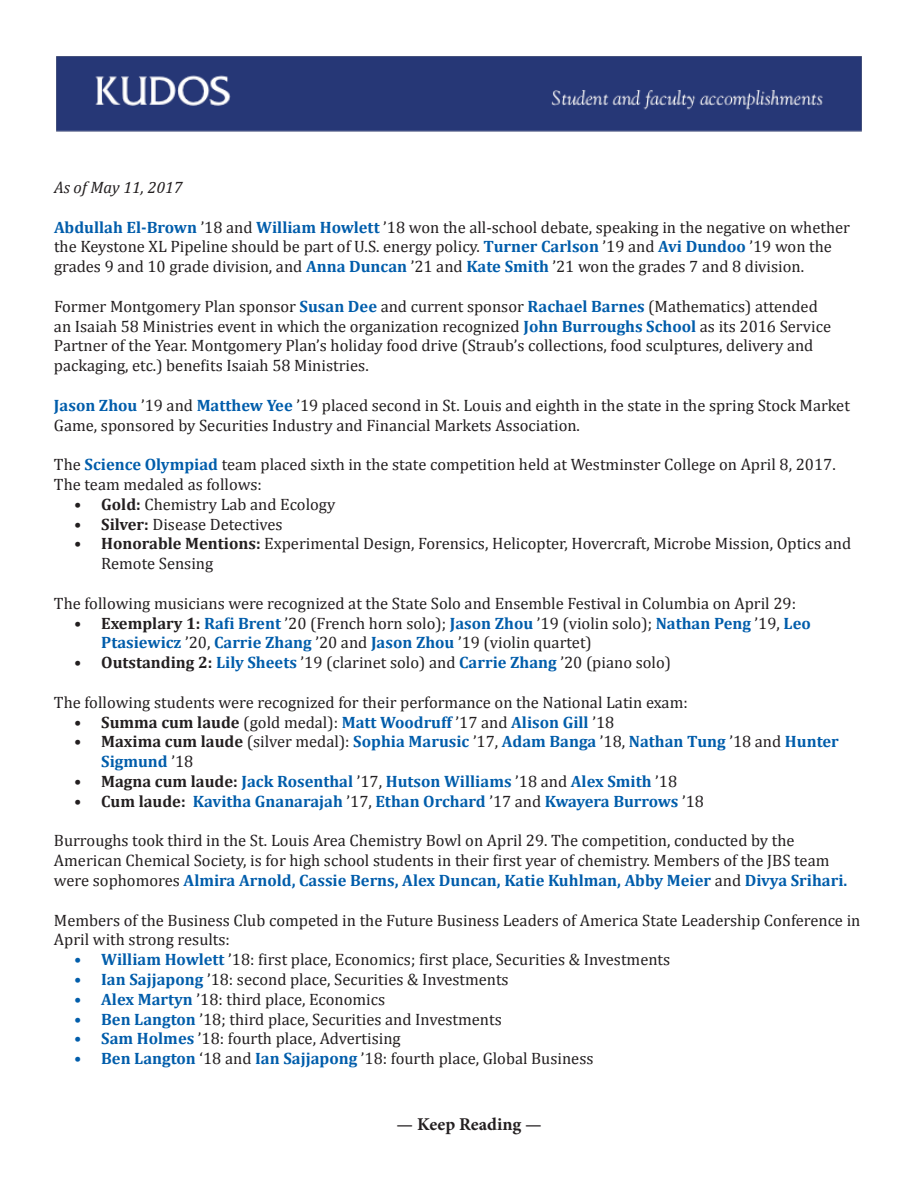
<style>
.page{position:relative;width:918px;height:1188px;background:#fff}
.page>*{position:absolute;margin:0;border:0;box-sizing:border-box;transform-origin:0 0}
.t1{font:700 18px "Minion Pro";color:#231f20}
.t2{font:16.5px/19.8px "Cambria";color:#231f20}
.t3{font:700 16.5px/19.8px "Cambria";color:#015dab}
.t4{font:italic 16.5px "Cambria";color:#231f20}
.s1{font-weight:700;color:#015dab}
.s2{font-weight:700}
.s3{color:#231f20}
.s4{font-weight:400;color:#231f20}
</style>
<div class="page">
<img style="left:56px;top:56px;width:806px;height:76px">
<p class="t4" style="left:54px;top:177px;width:130px">As of May 11, 2017</p>
<p class="t2" style="left:54px;top:217px;width:797px"><span class="s1">Abdullah El-Brown</span> ’18 and <span class="s1">William Howlett</span> ’18 won the all-school debate, speaking in the negative on whether the Keystone XL Pipeline should be part of U.S. energy policy. <span class="s1">Turner Carlson</span> ’19 and <span class="s1">Avi Dundoo</span> ’19 won the grades 9 and 10 grade division, and <span class="s1">Anna Duncan</span> ’21 and <span class="s1">Kate Smith</span> ’21 won the grades 7 and 8 division.</p>
<p class="t2" style="left:54px;top:296px;width:779px">Former Montgomery Plan sponsor <span class="s1">Susan Dee</span> and current sponsor <span class="s1">Rachael Barnes</span> (Mathematics) attended an Isaiah 58 Ministries event in which the organization recognized <span class="s1">John Burroughs School</span> as its 2016 Service Partner of the Year. Montgomery Plan’s holiday food drive (Straub’s collections, food sculptures, delivery and packaging, etc.) benefits Isaiah 58 Ministries.</p>
<p class="t2" style="left:54px;top:395px;width:797px"><span class="s1">Jason Zhou</span> ’19 and <span class="s1">Matthew Yee</span> ’19 placed second in St. Louis and eighth in the state in the spring Stock Market<br>Game, sponsored by Securities Industry and Financial Markets Association.</p>
<p class="t2" style="left:54px;top:455px;width:783px">The <span class="s1">Science Olympiad</span> team placed sixth in the state competition held at Westminster College on April 8, 2017.<br>The team medaled as follows:</p>
<p class="t2" style="left:74px;top:494px;width:263px"><span class="s2">• Gold:</span> Chemistry Lab and Ecology</p>
<p class="t2" style="left:74px;top:514px;width:210px"><span class="s2">• Silver:</span> Disease Detectives</p>
<p class="t2" style="left:101px;top:534px;width:752px;text-indent:-27px"><span class="s2">• Honorable Mentions:</span> Experimental Design, Forensics, Helicopter, Hovercraft, Microbe Mission, Optics and<br>Remote Sensing</p>
<p class="t2" style="left:54px;top:593px;width:744px">The following musicians were recognized at the State Solo and Ensemble Festival in Columbia on April 29:</p>
<p class="t2" style="left:101px;top:613px;width:711px;text-indent:-27px"><span class="s2">• Exemplary 1:</span> <span class="s1">Rafi Brent</span> ’20 (French horn solo); <span class="s1">Jason Zhou</span> ’19 (violin solo); <span class="s1">Nathan Peng</span> ’19, <span class="s1">Leo<br>Ptasiewicz</span> ’20, <span class="s1">Carrie Zhang</span> ’20 and <span class="s1">Jason Zhou</span> ’19 (violin quartet)</p>
<p class="t2" style="left:74px;top:653px;width:598px"><span class="s2">• Outstanding 2:</span> <span class="s1">Lily Sheets</span> ’19 (clarinet solo) and <span class="s1">Carrie Zhang</span> ’20 (piano solo)</p>
<p class="t2" style="left:54px;top:692px;width:635px">The following students were recognized for their performance on the National Latin exam:</p>
<p class="t3" style="left:74px;top:712px;width:542px"><span class="s3">• Summa cum laude</span> <span class="s4">(gold medal):</span> Matt Woodruff <span class="s4">’17 and</span> Alison Gill <span class="s4">’18</span></p>
<p class="t3" style="left:101px;top:731px;width:739px;text-indent:-27px"><span class="s3">• Maxima cum laude</span> <span class="s4">(silver medal):</span> Sophia Marusic <span class="s4">’17,</span> Adam Banga <span class="s4">’18,</span> Nathan Tung <span class="s4">’18 and</span> Hunter<br>Sigmund <span class="s4">’18</span></p>
<p class="t3" style="left:74px;top:771px;width:605px"><span class="s3">• Magna cum laude:</span> Jack Rosenthal <span class="s4">’17,</span> Hutson Williams <span class="s4">’18 and</span> Alex Smith <span class="s4">’18</span></p>
<p class="t3" style="left:74px;top:791px;width:631px"><span class="s3">• Cum laude:</span> Kavitha Gnanarajah <span class="s4">’17,</span> Ethan Orchard <span class="s4">’17 and</span> Kwayera Burrows <span class="s4">’18</span></p>
<p class="t2" style="left:54px;top:831px;width:795px">Burroughs took third in the St. Louis Area Chemistry Bowl on April 29. The competition, conducted by the<br>American Chemical Society, is for high school students in their first year of chemistry. Members of the JBS team were sophomores <span class="s1">Almira Arnold, Cassie Berns, Alex Duncan, Katie Kuhlman, Abby Meier</span> and <span class="s1">Divya Srihari.</span></p>
<p class="t2" style="left:54px;top:910px;width:808px">Members of the Business Club competed in the Future Business Leaders of America State Leadership Conference in<br>April with strong results:</p>
<p class="t2" style="left:74px;top:950px;width:598px"><span class="s1">• William Howlett</span> ’18: first place, Economics; first place, Securities &amp; Investments</p>
<p class="t2" style="left:74px;top:969px;width:436px"><span class="s1">• Ian Sajjapong</span> ’18: second place, Securities &amp; Investments</p>
<p class="t2" style="left:74px;top:989px;width:313px"><span class="s1">• Alex Martyn</span> ’18: third place, Economics</p>
<p class="t2" style="left:74px;top:1009px;width:429px"><span class="s1">• Ben Langton</span> ’18; third place, Securities and Investments</p>
<p class="t2" style="left:74px;top:1029px;width:328px"><span class="s1">• Sam Holmes</span> ’18: fourth place, Advertising</p>
<p class="t2" style="left:74px;top:1049px;width:521px"><span class="s1">• Ben Langton</span> ‘18 and <span class="s1">Ian Sajjapong</span> ’18: fourth place, Global Business</p>
<p class="t1" style="left:397px;top:1111px;width:147px">— Keep Reading —</p>
</div>
